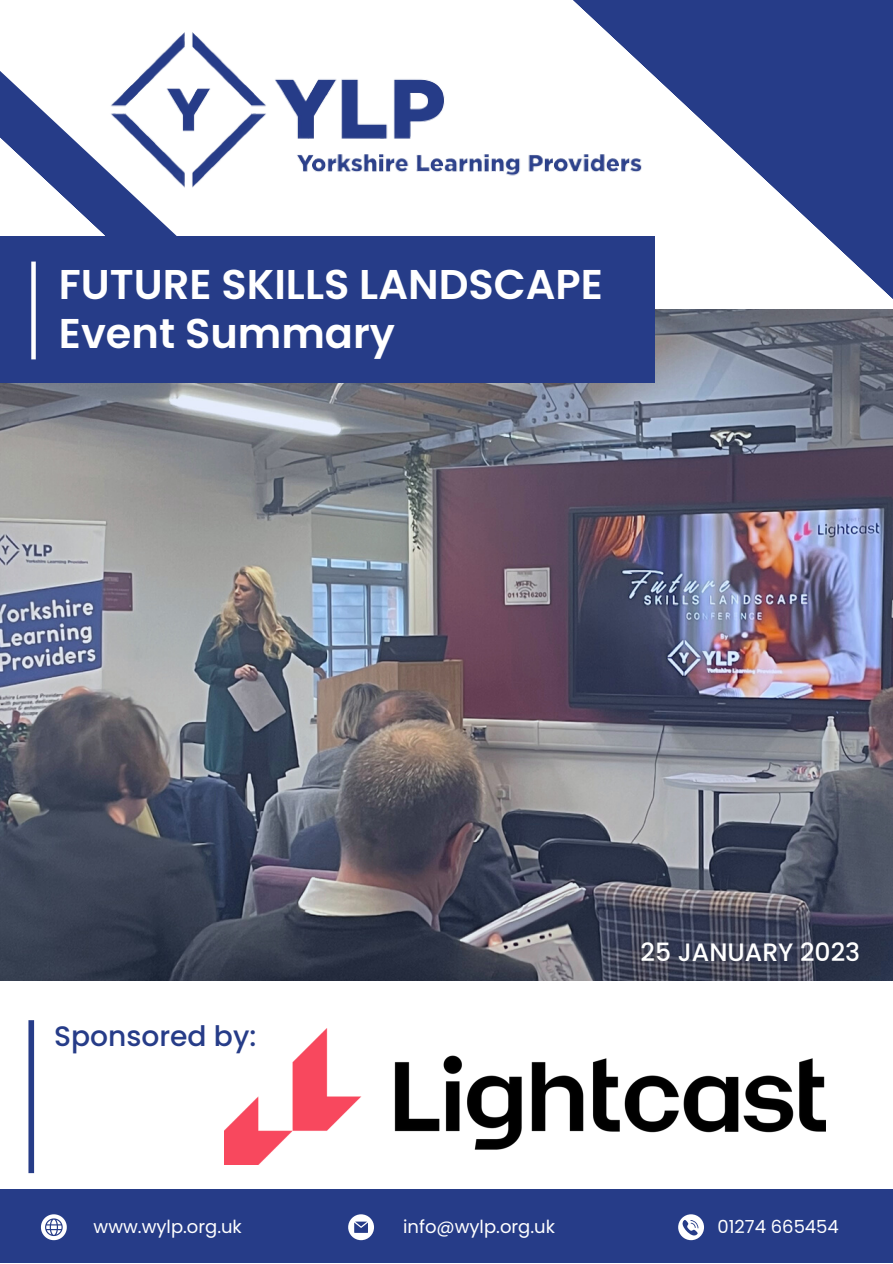
<style>
.page{position:relative;width:893px;height:1264px;background:#fff}
.page>*{position:absolute;margin:0;border:0;box-sizing:border-box;transform-origin:0 0}
.t1{font:600 41.55px/49.7px "Poppins";color:#fff}
.t2{font:500 28.2px "Poppins";color:#263c88}
.t3{font:500 25.2px "Poppins";color:#fff}
.t4{font:18px "Poppins";color:#fff}
</style>
<div class="page">
<img style="left:0;top:382px;width:892px;height:598px">
<img style="left:457px;top:0;width:435px;height:652px">
<svg style="left:0;top:71px;width:177px;height:165px"></svg>
<div style="left:0;top:236px;width:654px;height:146px;background:#263c88"></div>
<div style="left:0;top:1189px;width:892px;height:73px;background:#263c88"></div>
<div style="left:31px;top:261px;width:5px;height:98px;background:#fff"></div>
<div style="left:28px;top:1020px;width:6px;height:153px;background:#263c88"></div>
<svg style="left:41px;top:1214px;width:26px;height:26px"></svg>
<svg style="left:348px;top:1214px;width:26px;height:26px"></svg>
<svg style="left:678px;top:1214px;width:26px;height:26px"></svg>
<img style="left:75px;top:0;width:602px;height:235px">
<img style="left:224px;top:1028px;width:601px;height:136px">
<h1 class="t1" style="left:59px;top:259px;width:545px">FUTURE SKILLS LANDSCAPE<br>Event Summary</h1>
<h2 class="t2" style="left:54px;top:1016px;width:204px">Sponsored by:</h2>
<h3 class="t3" style="left:640px;top:934px;width:221px">25 JANUARY 2023</h3>
<p class="t4" style="left:94px;top:1214px;width:150px">www.wylp.org.uk</p>
<p class="t4" style="left:403px;top:1214px;width:153px">info@wylp.org.uk</p>
<p class="t4" style="left:717px;top:1214px;width:123px">01274 665454</p>
</div>
